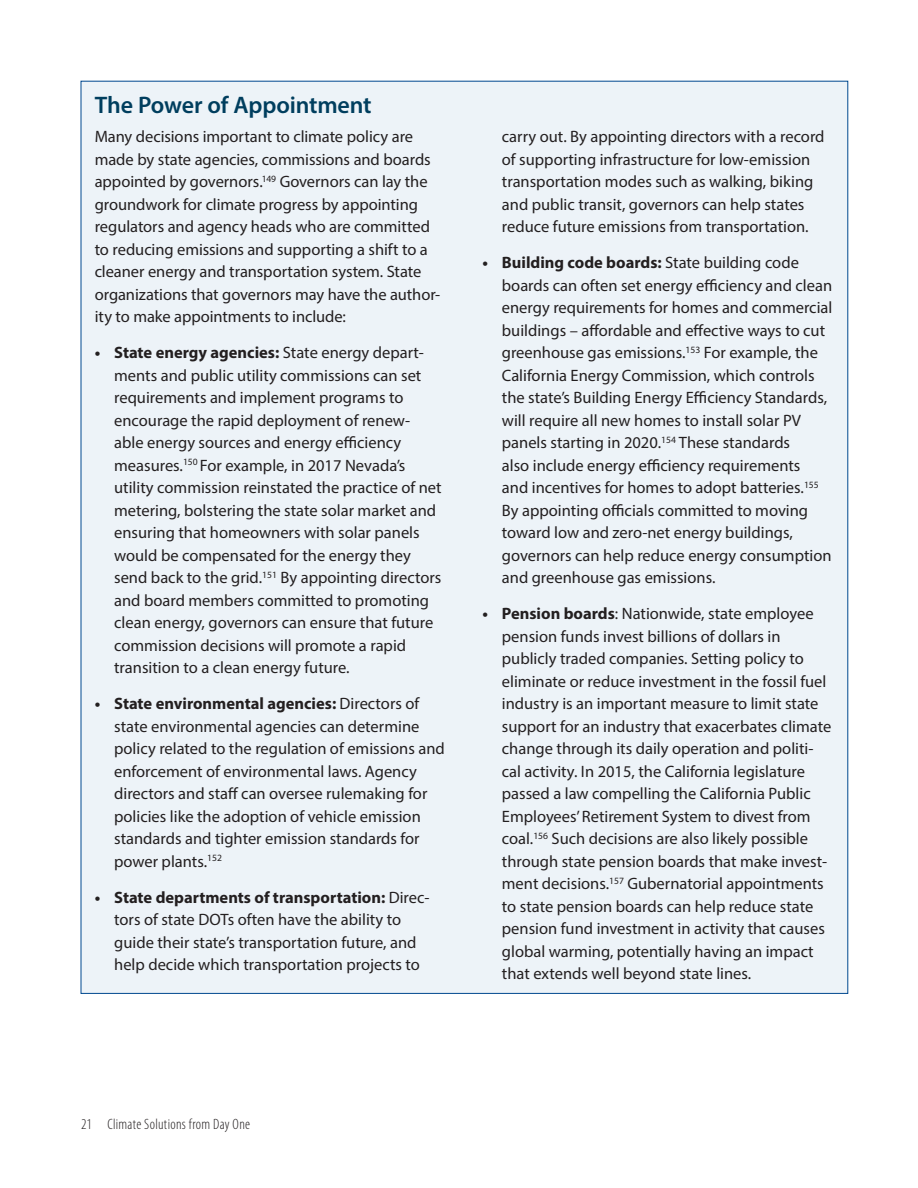
<style>
.page{position:relative;width:918px;height:1188px;background:#fff}
.page>*{position:absolute;margin:0;border:0;box-sizing:border-box;transform-origin:0 0}
.heading_2{font:600 24px "Myriad Pro";letter-spacing:-.005em;color:#003e5e}
.t1{font:16.5px/22.5px "Myriad Pro";color:#231f20}
.t2{font:300 condensed 15px "Myriad Pro";letter-spacing:.02em;color:#231f20}
.s1{font-weight:700}
</style>
<div class="page">
<div style="left:81px;top:81px;width:767px;height:912px;background:#edf3f8"></div>
<p class="heading_2" style="left:95px;top:90px;width:279px">The Power of Appointment</p>
<p class="t1" style="left:95px;top:125px;width:347px">Many decisions important to climate policy are made by state agencies, commissions and boards appointed by governors.<sup>149</sup> Governors can lay the groundwork for climate progress by appointing regulators and agency heads who are committed to reducing emissions and supporting a shift to a cleaner energy and transportation system. State organizations that governors may have the author&shy;ity to make appointments to include:</p>
<p class="t1" style="left:114px;top:341px;width:329px;text-indent:-19px"><span class="s1">• State energy agencies:</span> State energy depart&shy;ments and public utility commissions can set requirements and implement programs to encourage the rapid deployment of renew&shy;able energy sources and energy efficiency measures.<sup>150</sup> For example, in 2017 Nevada’s utility commission reinstated the practice of net metering, bolstering the state solar market and ensuring that homeowners with solar panels would be compensated for the energy they send back to the grid.<sup>151</sup> By appointing directors and board members committed to promoting clean energy, governors can ensure that future commission decisions will promote a rapid transition to a clean energy future.</p>
<p class="t1" style="left:114px;top:692px;width:332px;text-indent:-20px"><span class="s1">• State environmental agencies:</span> Directors of state environmental agencies can determine policy related to the regulation of emissions and enforcement of environmental laws. Agency directors and staff can oversee rulemaking for policies like the adoption of vehicle emission standards and tighter emission standards for power plants.<sup>152</sup></p>
<p class="t1" style="left:95px;top:886px;width:336px;text-align:center"><span class="s1">• State departments of transportation:</span> Direc&shy;tors of state DOTs often have the ability to<br>guide their state’s transportation future, and help decide which transportation projects to</p>
<p class="t1" style="left:502px;top:125px;width:324px">carry out. By appointing directors with a record of supporting infrastructure for low-emission transportation modes such as walking, biking and public transit, governors can help states reduce future emissions from transportation.</p>
<p class="t1" style="left:502px;top:251px;width:332px;text-indent:-19px"><span class="s1">• Building code boards:</span> State building code boards can often set energy efficiency and clean energy requirements for homes and commercial buildings – affordable and effective ways to cut greenhouse gas emissions.<sup>153</sup> For example, the California Energy Commission, which controls the state’s Building Energy Efficiency Standards, will require all new homes to install solar PV panels starting in 2020.<sup>154</sup> These standards<br>also include energy efficiency requirements<br>and incentives for homes to adopt batteries.<sup>155<br></sup>By appointing officials committed to moving toward low and zero-net energy buildings, governors can help reduce energy consumption and greenhouse gas emissions.</p>
<p class="t1" style="left:502px;top:602px;width:331px;text-indent:-20px"><span class="s1">• Pension boards</span>: Nationwide, state employee pension funds invest billions of dollars in publicly traded companies. Setting policy to eliminate or reduce investment in the fossil fuel industry is an important measure to limit state support for an industry that exacerbates climate change through its daily operation and politi&shy;cal activity. In 2015, the California legislature passed a law compelling the California Public Employees’ Retirement System to divest from coal.<sup>156</sup> Such decisions are also likely possible through state pension boards that make invest&shy;ment decisions.<sup>157</sup> Gubernatorial appointments to state pension boards can help reduce state pension fund investment in activity that causes global warming, potentially having an impact that extends well beyond state lines.</p>
<p class="t2" style="left:81px;top:1116px;width:171px">21 Climate Solutions from Day One</p>
</div>
